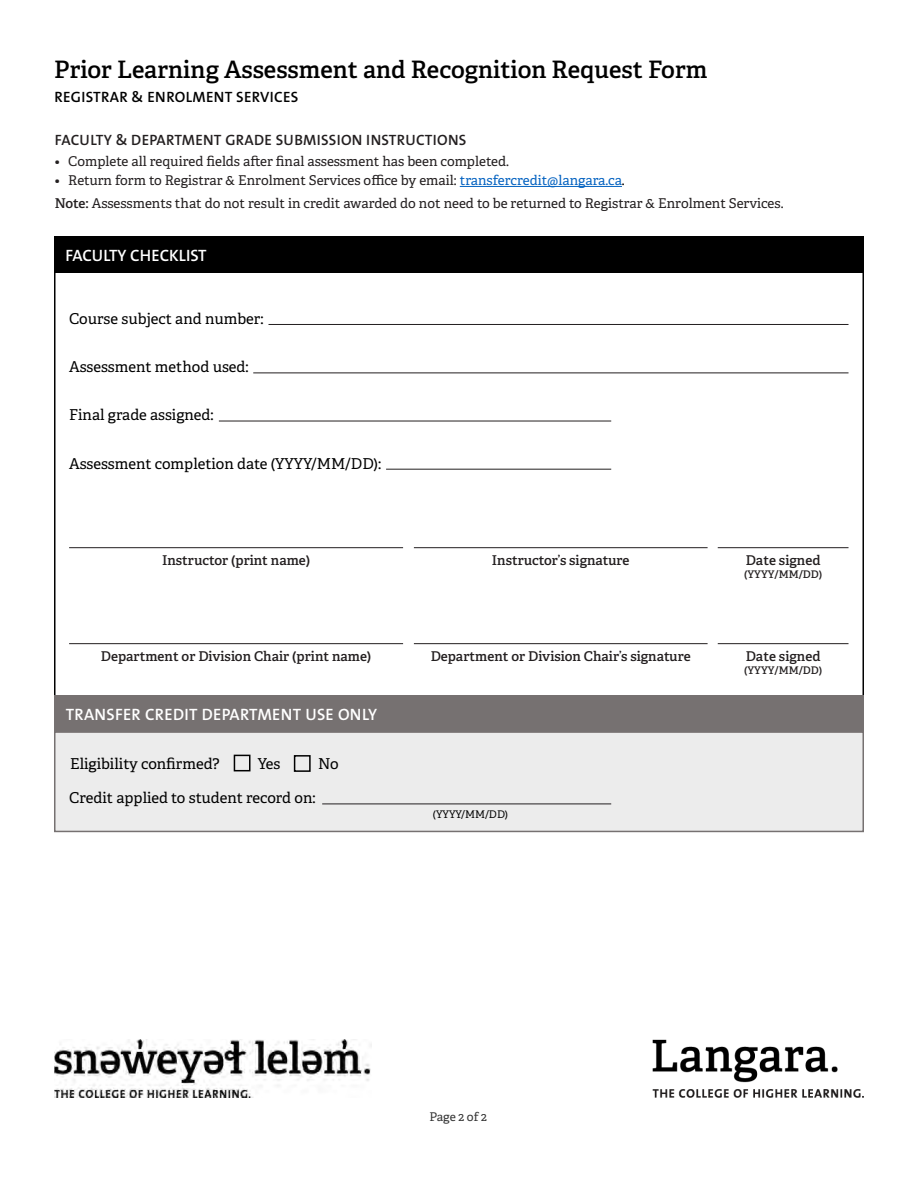
<style>
.page{position:relative;width:918px;height:1188px;background:#fff}
.page>*{position:absolute;margin:0;border:0;box-sizing:border-box;transform-origin:0 0}
.t1{font:600 24px "Adelle";color:#000}
.t2{font:600 16.5px "The Sans Os F";letter-spacing:.02em;color:#fff}
.t3{font:600 16.5px "The Sans Os F";color:#fff}
.t4{font:15px "Adelle";color:#000}
.t5{font:600 15px "The Sans Os F";letter-spacing:.02em;color:#231f20}
.t6{font:600 15px "The Sans Os F";letter-spacing:.02em;color:#000}
.t7{font:13.5px "Adelle";color:#231f20}
.t8{font:600 13.5px "Adelle";color:#231f20}
.t9{font:12px "Adelle";letter-spacing:-.005em;color:#333}
.t10{font:600 10.5px "Adelle";color:#231f20}
.t11{font:10.5px "Adelle";color:#000}
.s1{color:#0563c1}
.s2{color:#000}
.s3{font-weight:600}
</style>
<div class="page">
<hr style="left:862px;top:245px;width:2px;height:476px;background:#000">
<hr style="left:54px;top:236px;width:2px;height:491px;background:#000">
<img style="left:54px;top:1039px;width:318px;height:59px">
<img style="left:652px;top:1039px;width:212px;height:59px">
<div style="left:54px;top:236px;width:810px;height:37px;background:#000"></div>
<div style="left:54px;top:696px;width:810px;height:36px;background:#767171"></div>
<div style="left:54px;top:731px;width:810px;height:101px;background:#ececec;border:2px solid #767171"></div>
<hr style="left:268px;top:324px;width:581px;height:1px;background:#231f20">
<hr style="left:219px;top:421px;width:392px;height:1px;background:#231f20">
<hr style="left:253px;top:373px;width:596px;height:1px;background:#231f20">
<hr style="left:386px;top:469px;width:225px;height:1px;background:#231f20">
<hr style="left:322px;top:804px;width:289px;height:1px;background:#231f20">
<hr style="left:460px;top:186px;width:162px;height:1px;background:#0563c1">
<div style="left:234px;top:755px;width:16px;height:16px;border:2px solid #000"></div>
<div style="left:294px;top:755px;width:17px;height:17px;border:2px solid #000"></div>
<hr style="left:69px;top:547px;width:334px;height:1px;background:#231f20">
<hr style="left:69px;top:643px;width:334px;height:1px;background:#231f20">
<hr style="left:414px;top:547px;width:294px;height:1px;background:#231f20">
<hr style="left:414px;top:643px;width:294px;height:1px;background:#231f20">
<hr style="left:718px;top:547px;width:131px;height:1px;background:#231f20">
<hr style="left:718px;top:643px;width:131px;height:1px;background:#231f20">
<p class="t1" style="left:54px;top:55px;width:655px">Prior Learning Assessment and Recognition Request Form</p>
<p class="t6" style="left:54px;top:87px;width:246px">REGISTRAR &amp; ENROLMENT SERVICES</p>
<p class="t5" style="left:55px;top:130px;width:413px">FACULTY &amp; DEPARTMENT GRADE SUBMISSION INSTRUCTIONS</p>
<p class="t7" style="left:55px;top:153px;width:456px">• Complete all required fields after final assessment has been completed.</p>
<p class="t7" style="left:55px;top:172px;width:572px">• Return form to Registrar &amp; Enrolment Services office by email: <span class="s1">transfercredit@langara.ca</span><span class="s2">.</span></p>
<p class="t7" style="left:55px;top:195px;width:730px"><span class="s3">Note:</span> Assessments that do not result in credit awarded do not need to be returned to Registrar &amp; Enrolment Services.</p>
<p class="t3" style="left:66px;top:244px;width:143px">FACULTY CHECKLIST</p>
<p class="t4" style="left:69px;top:309px;width:196px">Course subject and number:</p>
<p class="t4" style="left:69px;top:358px;width:181px">Assessment method used:</p>
<p class="t4" style="left:69px;top:406px;width:146px">Final grade assigned:</p>
<p class="t4" style="left:69px;top:454px;width:314px">Assessment completion date (YYYY/MM/DD):</p>
<p class="t8" style="left:162px;top:552px;width:150px">Instructor (print name)</p>
<p class="t8" style="left:101px;top:648px;width:272px">Department or Division Chair (print name)</p>
<p class="t2" style="left:66px;top:704px;width:313px">TRANSFER CREDIT DEPARTMENT USE ONLY</p>
<p class="t4" style="left:70px;top:754px;width:151px">Eligibility confirmed?</p>
<p class="t4" style="left:69px;top:788px;width:248px">Credit applied to student record on:</p>
<p class="t4" style="left:258px;top:754px;width:24px">Yes</p>
<p class="t4" style="left:318px;top:754px;width:22px">No</p>
<p class="t8" style="left:492px;top:552px;width:139px">Instructor’s signature</p>
<p class="t8" style="left:431px;top:648px;width:262px">Department or Division Chair’s signature</p>
<p class="t11" style="left:433px;top:807px;width:77px">(YYYY/MM/DD)</p>
<p class="t8" style="left:746px;top:552px;width:76px">Date signed</p>
<p class="t10" style="left:744px;top:568px;width:80px">(YYYY/MM/DD)</p>
<p class="t8" style="left:746px;top:648px;width:76px">Date signed</p>
<p class="t10" style="left:744px;top:664px;width:80px">(YYYY/MM/DD)</p>
<p class="t9" style="left:430px;top:1109px;width:59px">Page 2 of 2</p>
</div>
